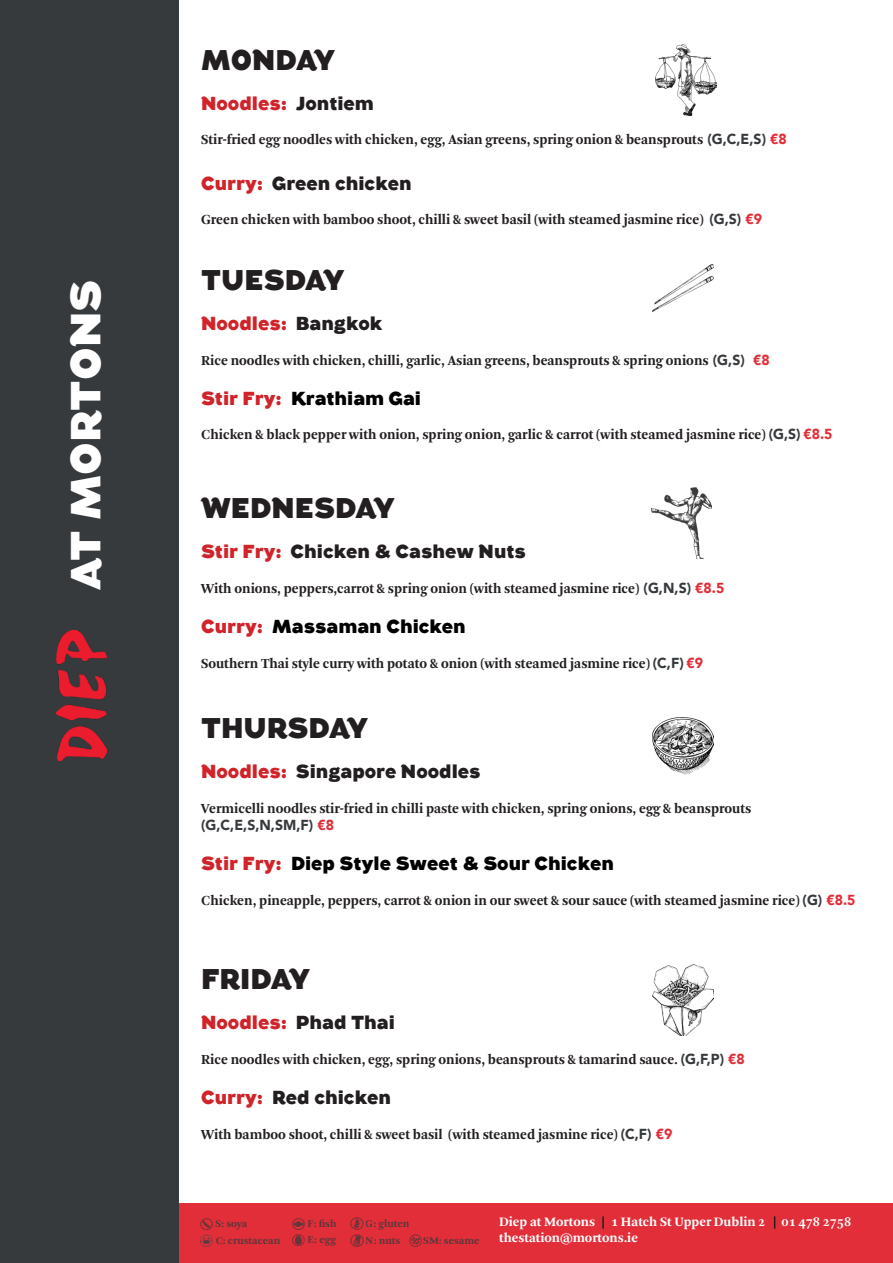
<style>
.page{position:relative;width:893px;height:1263px;background:#fff}
.page>*{position:absolute;margin:0;border:0;box-sizing:border-box;transform-origin:0 0}
.t1{font:900 42px "Augustus";color:#fff}
.t2{font:900 28.5px "Augustus";color:#231f20}
.t3{font:900 18.9px "Augustus";color:#231f20}
.t4{font:900 18.9px "Augustus";color:#000}
.t5{font:900 18.9px "Augustus";color:#d1232a}
.t6{font:700 14.55px/17.4px "Arnhem";color:#231f20}
.t7{font:700 13.5px "Arnhem";color:#fff}
.t8{font:700 10.8px/17px "Arnhem";color:#373a3c}
.s1{color:#231f20}
.s2{font-family:"Avenir";font-weight:900;color:#373a3c}
.s3{font-family:"Avenir";font-weight:900;color:#e12e39}
.s4{color:#d1232a}
</style>
<div class="page">
<div style="left:0;top:1203px;width:893px;height:60px;background:#e12e39"></div>
<div style="left:0;top:0;width:179px;height:1263px;background:#373a3c"></div>
<img style="left:56px;top:630px;width:50px;height:131px">
<img style="left:656px;top:45px;width:60px;height:70px">
<img style="left:653px;top:265px;width:60px;height:47px">
<img style="left:651px;top:488px;width:61px;height:71px">
<img style="left:652px;top:717px;width:61px;height:58px">
<img style="left:652px;top:964px;width:61px;height:71px">
<svg style="left:602px;top:1216px;width:2px;height:13px"></svg>
<svg style="left:774px;top:1216px;width:1px;height:13px"></svg>
<img style="left:200px;top:1218px;width:13px;height:12px">
<img style="left:200px;top:1234px;width:13px;height:13px">
<img style="left:292px;top:1218px;width:13px;height:12px">
<img style="left:292px;top:1234px;width:13px;height:12px">
<img style="left:350px;top:1217px;width:14px;height:13px">
<img style="left:350px;top:1234px;width:14px;height:13px">
<img style="left:409px;top:1234px;width:13px;height:13px">
<p class="t1" style="left:61px;top:590px;width:311px;rotate:-90deg">AT M0RT0NS</p>
<p class="t2" style="left:201px;top:43px;width:136px">M0NDAY</p>
<p class="t5" style="left:201px;top:92px;width:174px">Noodles: <span class="s1">Jontiem</span></p>
<p class="t6" style="left:201px;top:131px;width:587px">Stir-fried egg noodles with chicken, egg, Asian greens, spring onion &amp; beansprouts <span class="s2">(G,C,E,S)</span> <span class="s3">€8</span></p>
<p class="t3" style="left:201px;top:172px;width:212px"><span class="s4">Curry:</span> Green chicken</p>
<p class="t6" style="left:201px;top:211px;width:562px">Green chicken with bamboo shoot, chilli &amp; sweet basil (with steamed jasmine rice) <span class="s2">(G,S)</span> <span class="s3">€9</span></p>
<p class="t2" style="left:201px;top:263px;width:145px">TUESDAY</p>
<p class="t5" style="left:201px;top:312px;width:183px">Noodles: <span class="s1">Bangkok</span></p>
<p class="t6" style="left:201px;top:352px;width:570px">Rice noodles with chicken, chilli, garlic, Asian greens, beansprouts &amp; spring onions <span class="s2">(G,S)</span> <span class="s3">€8</span></p>
<p class="t4" style="left:201px;top:387px;width:221px"><span class="s4">Stir Fry:</span> Krathiam Gai</p>
<p class="t6" style="left:201px;top:426px;width:633px">Chicken &amp; black pepper with onion, spring onion, garlic &amp; carrot (with steamed jasmine rice) <span class="s2">(G,S)</span> <span class="s3">€8.5</span></p>
<p class="t2" style="left:201px;top:491px;width:195px">WEDNESDAY</p>
<p class="t3" style="left:201px;top:540px;width:326px"><span class="s4">Stir Fry:</span> Chicken &amp; Cashew Nuts</p>
<p class="t6" style="left:201px;top:580px;width:525px">With onions, peppers,carrot &amp; spring onion (with steamed jasmine rice) <span class="s2">(G,N,S)</span> <span class="s3">€8.5</span></p>
<p class="t4" style="left:201px;top:615px;width:266px"><span class="s4">Curry:</span> Massaman Chicken</p>
<p class="t6" style="left:201px;top:655px;width:504px">Southern Thai style curry with potato &amp; onion (with steamed jasmine rice) <span class="s2">(C,F)</span> <span class="s3">€9</span></p>
<p class="t2" style="left:201px;top:711px;width:169px">THURSDAY</p>
<p class="t3" style="left:201px;top:760px;width:281px"><span class="s4">Noodles:</span> Singapore Noodles</p>
<p class="t6" style="left:201px;top:799px;width:552px">Vermicelli noodles stir-fried in chilli paste with chicken, spring onions, egg &amp; beansprouts <span class="s2">(G,C,E,S,N,SM,F)</span> <span class="s3">€8</span></p>
<p class="t4" style="left:201px;top:852px;width:414px"><span class="s4">Stir Fry:</span> Diep Style Sweet &amp; Sour Chicken</p>
<p class="t6" style="left:201px;top:892px;width:656px">Chicken, pineapple, peppers, carrot &amp; onion in our sweet &amp; sour sauce (with steamed jasmine rice) <span class="s2">(G)</span> <span class="s3">€8.5</span></p>
<p class="t2" style="left:201px;top:962px;width:110px">FRIDAY</p>
<p class="t5" style="left:201px;top:1011px;width:195px">Noodles: <span class="s1">Phad Thai</span></p>
<p class="t6" style="left:201px;top:1051px;width:545px">Rice noodles with chicken, egg, spring onions, beansprouts &amp; tamarind sauce. <span class="s2">(G,F,P)</span> <span class="s3">€8</span></p>
<p class="t3" style="left:201px;top:1086px;width:191px"><span class="s4">Curry:</span> Red chicken</p>
<p class="t6" style="left:201px;top:1126px;width:473px">With bamboo shoot, chilli &amp; sweet basil (with steamed jasmine rice) <span class="s2">(C,F)</span> <span class="s3">€9</span></p>
<p class="t8" style="left:216px;top:1216px;width:66px">S: soya<br>C: crustacean</p>
<p class="t8" style="left:308px;top:1216px;width:31px;line-height:15.9px">F: fish<br>E: egg</p>
<p class="t8" style="left:366px;top:1215px;width:45px">G: gluten<br>N: nuts</p>
<p class="t8" style="left:423px;top:1232px;width:58px">SM: sesame</p>
<p class="t7" style="left:499px;top:1214px;width:353px">Diep at Mortons 1 Hatch St Upper Dublin 2 01 478 2758</p>
<p class="t7" style="left:499px;top:1230px;width:140px">thestation@mortons.ie</p>
</div>
